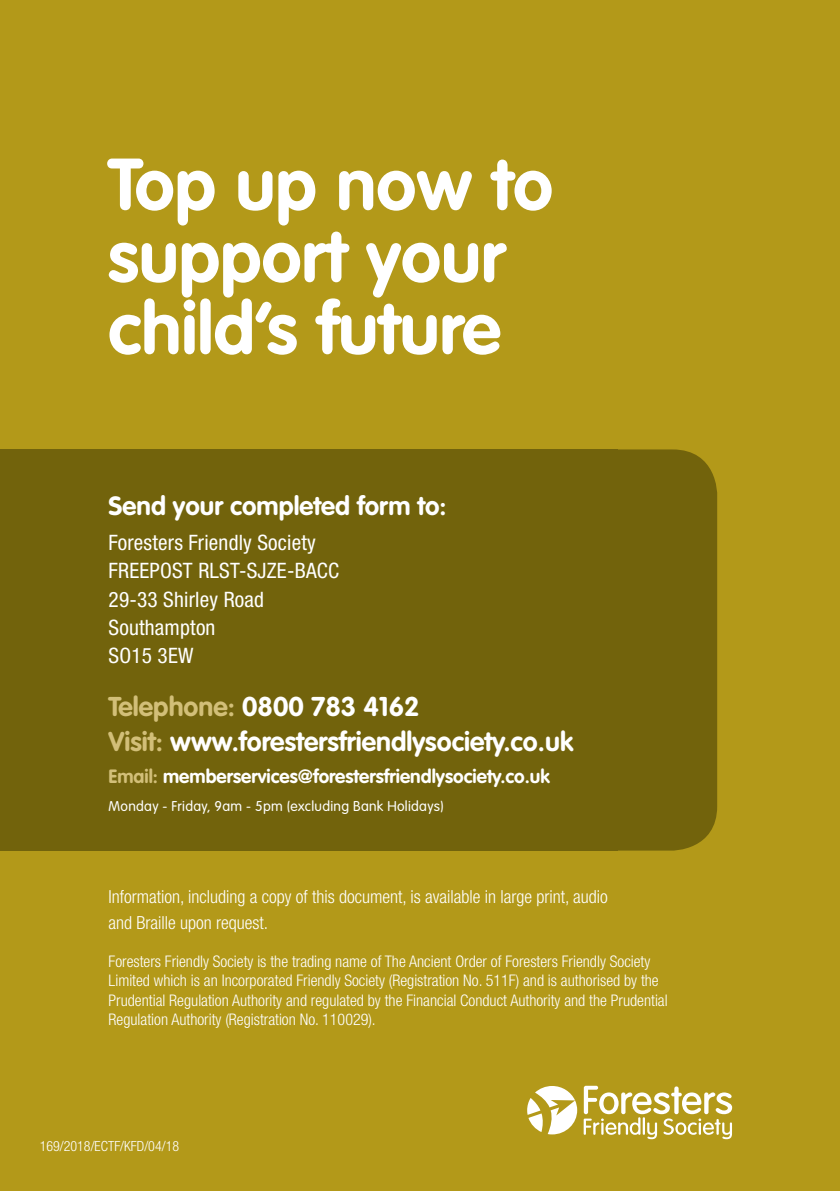
<style>
.page{position:relative;width:840px;height:1191px;background:#fff}
.page>*{position:absolute;margin:0;border:0;box-sizing:border-box;transform-origin:0 0}
.t1{font:700 72px/72px "VAG Rounded Std";color:#fff}
.t2{font:700 26.8px/35.4px "VAG Rounded Std";color:#fff}
.t3{font:700 26px "VAG Rounded Std";color:#fff}
.t4{font:condensed 21.2px/28.4px "Helvetica Neue LT Std";letter-spacing:.01em;color:#fff}
.t5{font:700 19px "VAG Rounded Std";color:#fff}
.t6{font:300 condensed 18px/25.6px "Helvetica Neue LT Std";color:#fff}
.t7{font:300 condensed 16px/19.2px "Helvetica Neue LT Std";color:#fff}
.t8{font:300 14px "VAG Rounded Std";letter-spacing:.02em;color:#fff}
.t9{font:300 condensed 14px "Helvetica Neue LT Std";color:#fff}
.s1{color:#d2bf78}
</style>
<div class="page">
<div style="left:0;top:0;width:839px;height:1191px;background:#b39919"></div>
<div style="left:27px;top:449px;width:689px;height:401px;background:#72630c;border-radius:45px"></div>
<div style="left:0;top:449px;width:617px;height:401px;background:#72630c"></div>
<svg style="left:527px;top:1086px;width:50px;height:48px"></svg>
<svg style="left:583px;top:1085px;width:148px;height:54px"></svg>
<h1 class="t1" style="left:108px;top:151px;width:446px">Top up now to support your child’s future</h1>
<h3 class="t3" style="left:108px;top:490px;width:339px">Send your completed form to:</h3>
<h3 class="t4" style="left:108px;top:528px;width:232px">Foresters Friendly Society<br>FREEPOST RLST-SJZE-BACC<br>29-33 Shirley Road<br>Southampton<br>SO15 3EW</h3>
<h2 class="t2" style="left:108px;top:689px;width:466px"><span class="s1">Telephone:</span> 0800 783 4162<br><span class="s1">Visit:</span> www.forestersfriendlysociety.co.uk</h2>
<p class="t5" style="left:108px;top:765px;width:442px"><span class="s1">Email:</span> memberservices@forestersfriendlysociety.co.uk</p>
<p class="t8" style="left:108px;top:798px;width:336px">Monday - Friday, 9am - 5pm (excluding Bank Holidays)</p>
<p class="t6" style="left:108px;top:884px;width:500px">Information, including a copy of this document, is available in large print, audio and Braille upon request.</p>
<p class="t7" style="left:108px;top:952px;width:560px">Foresters Friendly Society is the trading name of The Ancient Order of Foresters Friendly Society Limited which is an Incorporated Friendly Society (Registration No. 511F) and is authorised by the Prudential Regulation Authority and regulated by the Financial Conduct Authority and the Prudential Regulation Authority (Registration No. 110029).</p>
<p class="t9" style="left:40px;top:1137px;width:141px">169/2018/ECTF/KFD/04/18</p>
</div>
